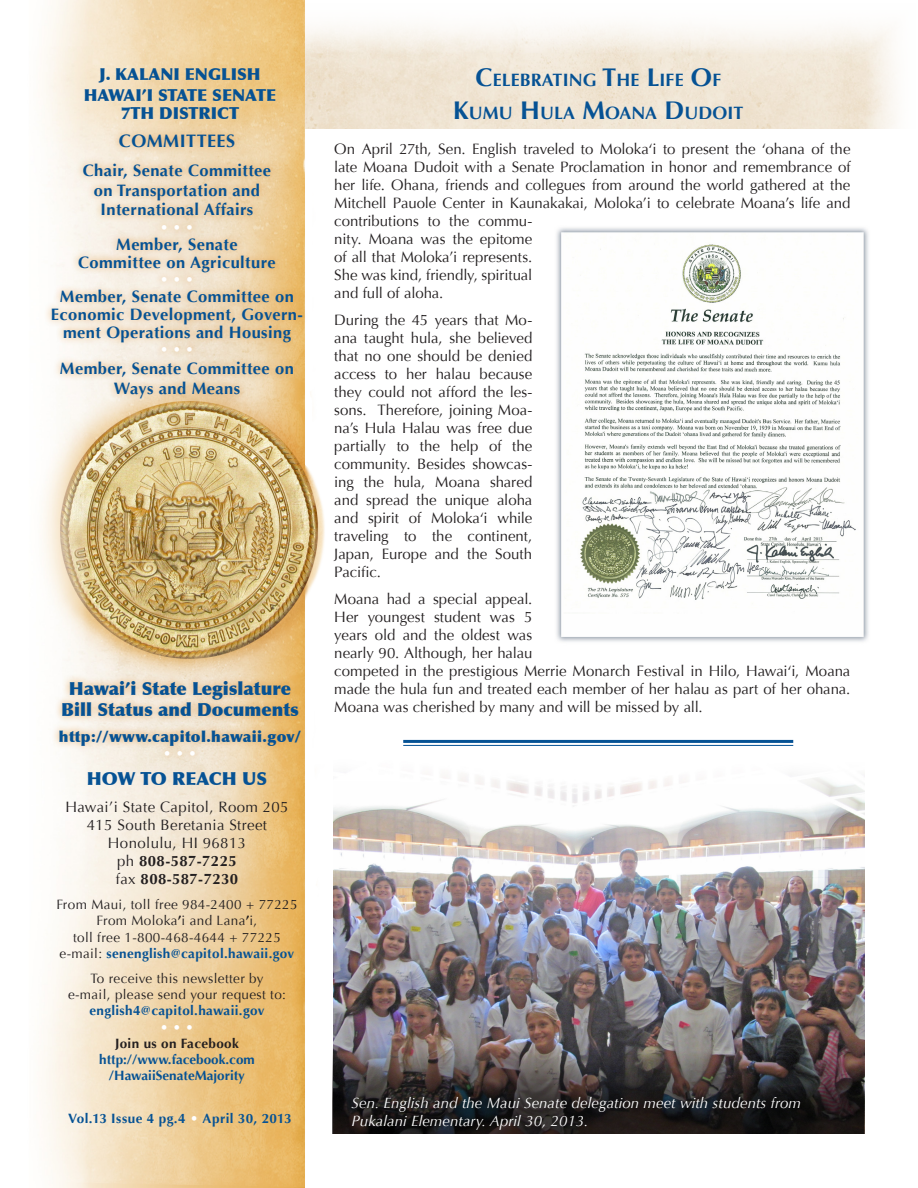
<style>
.page{position:relative;width:918px;height:1188px;background:#fff}
.page>*{position:absolute;margin:0;border:0;box-sizing:border-box;transform-origin:0 0}
.t1{font:900 18px "Optima";color:#065294}
.Emphasis{font:700 18px "Optima";letter-spacing:.025em;color:#065294}
.Senate_Headline{font:700 17.85px "Optima";letter-spacing:.005em;color:#065294}
.Emphasis-2{font:700 16.5px/18px "Optima";letter-spacing:.025em;color:#065294;text-align:center}
.Emphasis-3{font:900 16.5px "Optima";color:#065294}
.Main_Optima{font:15px/18px "Optima";color:#231f20}
.t2{font:italic 15px/18px "Optima";letter-spacing:.005em;color:#fff}
.Main_Optima-2{font:15px "Optima";letter-spacing:.025em;color:#231f20}
.t3{font:900 15px "Optima";letter-spacing:.025em;color:#065294}
.t4{font:700 15px "Optima";letter-spacing:.025em;color:#231f20}
.t5{font:13.5px "Optima";letter-spacing:.025em;color:#231f20}
.Emphasis-4{font:700 13.5px "Optima";letter-spacing:.025em;color:#065294}
.Emphasis-5{font:700 13.5px "Optima";color:#065294}
.t6{font:700 13.5px "Optima";letter-spacing:.025em;color:#231f20}
.Emphasis-6{font:700 13.5px "Optima";color:#fff}
.s1{font-weight:400}
.s2{font-weight:700}
.s3{font-weight:400;color:#231f20}
.s4{color:#fff}
.s5{font-size:25.5px}
</style>
<div class="page">
<img style="left:333px;top:739px;width:531px;height:304px">
<img style="left:556px;top:228px;width:313px;height:414px">
<img style="left:333px;top:25px;width:563px;height:104px">
<img style="left:41px;top:0;width:292px;height:1188px">
<hr style="left:403px;top:740px;width:390px;height:3px;background:#065294">
<hr style="left:403px;top:745px;width:390px;height:1px;background:#065294">
<img style="left:333px;top:1043px;width:531px;height:91px">
<div style="left:44px;top:127px;width:266px;height:279px;background:#df943c;opacity:.75"></div>
<div style="left:52px;top:673px;width:256px;height:90px;background:#df943c;opacity:.75"></div>
<p class="Emphasis-3" style="left:99px;top:64px;width:163px">J. KALANI ENGLISH</p>
<p class="Emphasis-3" style="left:84px;top:85px;width:194px">HAWAI’I STATE SENATE</p>
<p class="Emphasis-3" style="left:121px;top:103px;width:120px">7TH DISTRICT</p>
<p class="Emphasis" style="left:119px;top:130px;width:118px">COMMITTEES</p>
<p class="Emphasis-2" style="left:83px;top:161px;width:190px">Chair, Senate Committee</p>
<p class="Emphasis-2" style="left:94px;top:181px;width:168px">on Transportation and</p>
<p class="Emphasis-2" style="left:101px;top:201px;width:154px">International Affairs</p>
<p class="Emphasis-6" style="left:160px;top:219px;width:35px">• • •</p>
<p class="Emphasis-2" style="left:116px;top:235px;width:123px">Member, Senate</p>
<p class="Emphasis-2" style="left:78px;top:253px;width:199px">Committee on Agriculture</p>
<p class="Emphasis-6" style="left:160px;top:271px;width:35px">• • •</p>
<p class="Emphasis-2" style="left:51px;top:287px;width:254px">Member, Senate Committee on<br>Economic Development, Govern&shy;ment Operations and Housing</p>
<p class="Emphasis-6" style="left:160px;top:342px;width:35px">• • •</p>
<p class="Emphasis-2" style="left:60px;top:359px;width:236px">Member, Senate Committee on</p>
<p class="Emphasis-2" style="left:114px;top:379px;width:128px">Ways and Means</p>
<p class="t1" style="left:69px;top:677px;width:224px">Hawai’i State Legislature</p>
<p class="t1" style="left:61px;top:699px;width:239px">Bill Status and Documents</p>
<p class="t3" style="left:59px;top:727px;width:244px">http://www.capitol.hawaii.gov/</p>
<p class="Emphasis-6" style="left:163px;top:745px;width:35px">• • •</p>
<p class="t1" style="left:87px;top:768px;width:182px">HOW TO REACH US</p>
<p class="Main_Optima-2" style="left:65px;top:798px;width:225px">Hawai’i State Capitol, Room 205</p>
<p class="Main_Optima-2" style="left:87px;top:816px;width:182px">415 South Beretania Street</p>
<p class="Main_Optima-2" style="left:108px;top:834px;width:140px">Honolulu, HI 96813</p>
<p class="t4" style="left:117px;top:852px;width:121px"><span class="s1">ph</span> 808-587-7225</p>
<p class="t4" style="left:116px;top:870px;width:124px"><span class="s1">fax</span> 808-587-7230</p>
<p class="t5" style="left:56px;top:897px;width:243px">From Maui, toll free 984-2400 + 77225</p>
<p class="t5" style="left:97px;top:913px;width:162px">From Moloka<span class="s2">’</span>i and Lana<span class="s2">’</span>i,</p>
<p class="t5" style="left:73px;top:929px;width:209px">toll free 1-800-468-4644 + 77225</p>
<p class="Emphasis-4" style="left:60px;top:945px;width:236px"><span class="s3">e-mail:</span> senenglish@capitol.hawaii.gov</p>
<p class="t5" style="left:90px;top:971px;width:175px">To receive this newsletter by</p>
<p class="t5" style="left:68px;top:987px;width:219px">e-mail, please send your request to:</p>
<p class="Emphasis-4" style="left:89px;top:1003px;width:177px">english4@capitol.hawaii.gov</p>
<p class="Emphasis-6" style="left:160px;top:1019px;width:35px">• • •</p>
<p class="t6" style="left:115px;top:1035px;width:125px">Join us on Facebook</p>
<p class="Emphasis-5" style="left:99px;top:1052px;width:157px">http://www.facebook.com</p>
<p class="Emphasis-5" style="left:109px;top:1068px;width:138px">/HawaiiSenateMajority</p>
<p class="Emphasis-4" style="left:68px;top:1110px;width:225px">Vol.13 Issue 4 pg.4 <span class="s4">•</span> April 30, 2013</p>
<p class="Senate_Headline" style="left:476px;top:70px;width:247px"><span class="s5">C</span>ELEBRATI NG <span class="s5">T</span>HE <span class="s5">L</span>I FE <span class="s5">O</span>F</p>
<p class="Senate_Headline" style="left:453px;top:102px;width:283px"><span class="s5">K</span>UMU <span class="s5">H</span> ULA <span class="s5">M</span>OANA <span class="s5">D</span>UDOIT</p>
<p class="Main_Optima" style="left:334px;top:140px;width:518px">On April 27th, Sen. English traveled to Moloka‘i to present the ‘ohana of the late Moana Dudoit with a Senate Proclamation in honor and remembrance of her life. Ohana, friends and collegues from around the world gathered at the Mitchell Pauole Center in Kaunakakai, Moloka’i to celebrate Moana’s life and contributions to the commu-<br>nity. Moana was the epitome<br>of all that Moloka’i represents.<br>She was kind, friendly, spiritual<br>and full of aloha.</p>
<p class="Main_Optima" style="left:334px;top:311px;width:200px;text-align:justify">During the 45 years that Mo&shy;ana taught hula, she believed that no one should be denied access to her halau because they could not afford the les&shy;sons. Therefore, joining Moa&shy;na’s Hula Halau was free due partially to the help of the community. Besides showcas&shy;ing the hula, Moana shared and spread the unique aloha and spirit of Moloka‘i while traveling to the continent, Japan, Europe and the South Pacific.</p>
<p class="Main_Optima" style="left:334px;top:590px;width:518px">Moana had a special appeal.<br>Her youngest student was 5<br>years old and the oldest was<br>nearly 90. Although, her halau<br>competed in the prestigious Merrie Monarch Festival in Hilo, Hawai‘i, Moana made the hula fun and treated each member of her halau as part of her ohana.<br>Moana was cherished by many and will be missed by all.</p>
<p class="t2" style="left:352px;top:1094px;width:451px">Sen. English and the Maui Senate delegation meet with students from<br>Pukalani Elementary. April 30, 2013.</p>
</div>
